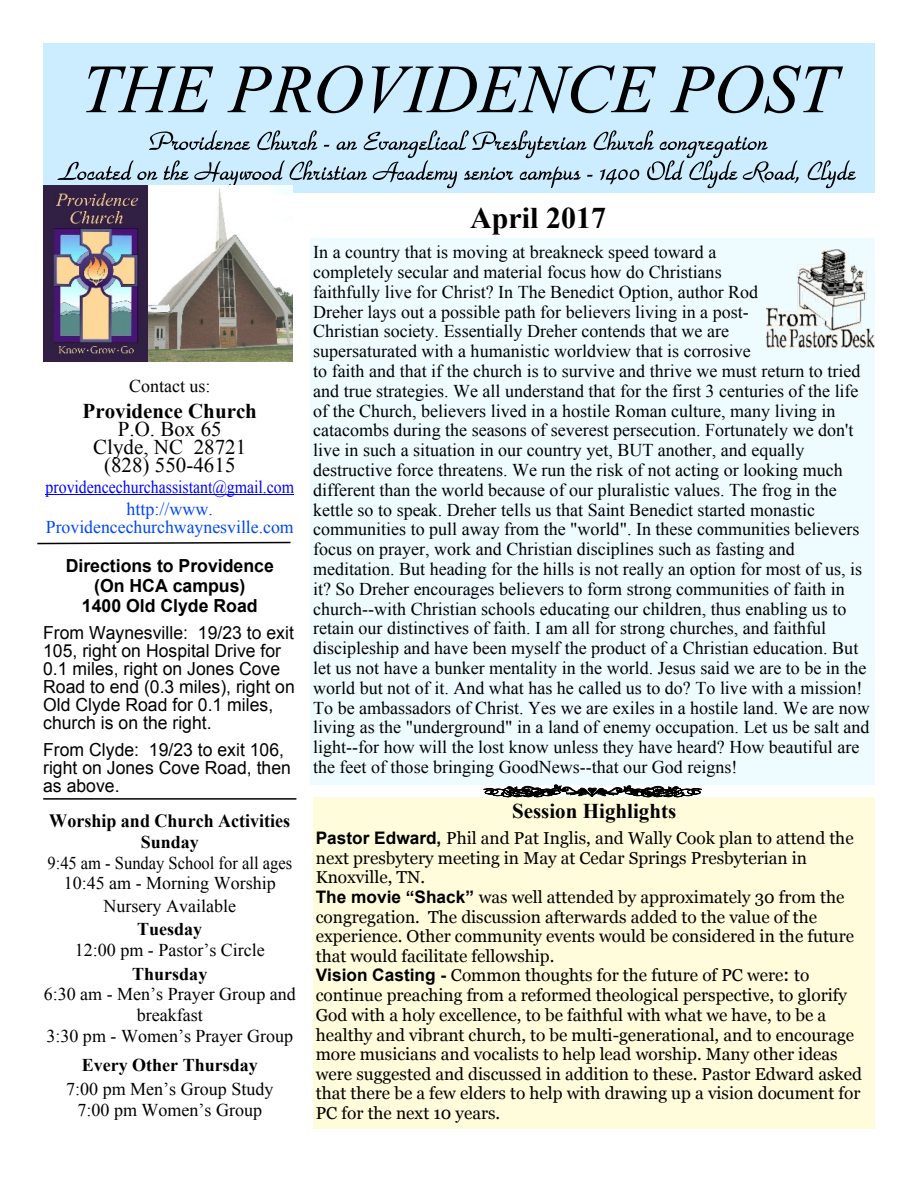
<style>
.page{position:relative;width:918px;height:1188px;background:#fff}
.page>*{position:absolute;margin:0;border:0;box-sizing:border-box;transform-origin:0 0}
.t1{font:italic 69px "Times New Roman";color:#000}
.t2{font:700 30px "Times New Roman";color:#000}
.t3{font:21px/18px "Times New Roman";color:#000;text-align:center}
.t4{font:700 21px "Times New Roman";color:#000}
.t5{font:700 18.75px "Times New Roman";color:#000;scale:.96 1}
.t6{font:18px/19.8px "Times New Roman";color:#000;text-align:center}
.t7{font:18px/18px "Arial";color:#000}
.t8{font:18px/21.5px "Times New Roman";color:#000;text-align:center;scale:.92 1}
.t9{font:700 18px/20.4px "Arial";color:#000;text-align:center}
.t10{font:18px/18px "Times New Roman";color:#0048f4;text-align:center}
.t11{font:700 18px "Times New Roman";color:#000}
.t12{font:18px "Times New Roman";color:#00f;scale:.88 1}
.t13{font:17.25px/19.6px "Georgia";color:#000}
.s1{font-family:"Arial";font-weight:700}
</style>
<div class="page">
<div style="left:310px;top:238px;width:565px;height:547px;background:#effcff"></div>
<div style="left:43px;top:43px;width:832px;height:149px;background:#cbedff"></div>
<svg style="left:57px;top:130px;width:742px;height:58px"></svg>
<svg style="left:808px;top:160px;width:48px;height:28px"></svg>
<img style="left:43px;top:186px;width:250px;height:176px">
<hr style="left:46px;top:495px;width:248px;height:1px;background:#00f">
<svg style="left:37px;top:541px;width:254px;height:4px"></svg>
<hr style="left:43px;top:798px;width:253px;height:2px;background:#000">
<img style="left:767px;top:249px;width:108px;height:98px">
<div style="left:313px;top:797px;width:562px;height:332px;background:#fffcdb"></div>
<svg style="left:484px;top:784px;width:218px;height:14px"></svg>
<h1 class="t1" style="left:81px;top:64px;width:757px">THE PROVIDENCE POST</h1>
<p class="t6" style="left:129px;top:378px;width:83px">Contact us:</p>
<p class="t4" style="left:83px;top:404px;width:176px">Providence Church</p>
<p class="t3" style="left:93px;top:422px;width:155px">P.O. Box 65<br>Clyde, NC 28721 (828) 550-4615</p>
<p class="t12" style="left:46px;top:480px;width:284px">providencechurchassistant@gmail.com</p>
<p class="t10" style="left:46px;top:502px;width:249px">http://www.<br>Providencechurchwaynesville.com</p>
<p class="t9" style="left:66px;top:557px;width:210px">Directions to Providence (On HCA campus)<br>1400 Old Clyde Road</p>
<p class="t7" style="left:43px;top:626px;width:253px">From Waynesville: 19/23 to exit<br>105, right on Hospital Drive for<br>0.1 miles, right on Jones Cove<br>Road to end (0.3 miles), right on<br>Old Clyde Road for 0.1 miles, church is on the right.</p>
<p class="t7" style="left:43px;top:743px;width:249px">From Clyde: 19/23 to exit 106, right on Jones Cove Road, then as above.</p>
<p class="t5" style="left:49px;top:815px;width:253px">Worship and Church Activities</p>
<p class="t11" style="left:141px;top:836px;width:60px">Sunday</p>
<p class="t8" style="left:47px;top:854px;width:267px">9:45 am - Sunday School for all ages<br>10:45 am - Morning Worship<br>Nursery Available</p>
<p class="t11" style="left:137px;top:923px;width:67px">Tuesday</p>
<p class="t6" style="left:75px;top:942px;width:192px">12:00 pm - Pastor’s Circle</p>
<p class="t11" style="left:132px;top:968px;width:77px">Thursday</p>
<p class="t6" style="left:44px;top:986px;width:254px;line-height:20.7px">6:30 am - Men’s Prayer Group and breakfast<br>3:30 pm - Women’s Prayer Group</p>
<p class="t11" style="left:82px;top:1059px;width:178px">Every Other Thursday</p>
<p class="t6" style="left:66px;top:1081px;width:209px;line-height:20.7px">7:00 pm Men’s Group Study<br>7:00 pm Women’s Group</p>
<h2 class="t2" style="left:470px;top:208px;width:137px">April 2017</h2>
<p class="t6" style="left:313px;top:244px;width:558px;text-align:left">In a country that is moving at breakneck speed toward a<br>completely secular and material focus how do Christians<br>faithfully live for Christ? In The Benedict Option, author Rod<br>Dreher lays out a possible path for believers living in a post-<br>Christian society. Essentially Dreher contends that we are<br>supersaturated with a humanistic worldview that is corrosive<br>to faith and that if the church is to survive and thrive we must return to tried and true strategies. We all understand that for the first 3 centuries of the life of the Church, believers lived in a hostile Roman culture, many living in catacombs during the seasons of severest persecution. Fortunately we don't live in such a situation in our country yet, BUT another, and equally destructive force threatens. We run the risk of not acting or looking much different than the world because of our pluralistic values. The frog in the kettle so to speak. Dreher tells us that Saint Benedict started monastic communities to pull away from the "world". In these communities believers focus on prayer, work and Christian disciplines such as fasting and meditation. But heading for the hills is not really an option for most of us, is it? So Dreher encourages believers to form strong communities of faith in church--with Christian schools educating our children, thus enabling us to retain our distinctives of faith. I am all for strong churches, and faithful discipleship and have been myself the product of a Christian education. But let us not have a bunker mentality in the world. Jesus said we are to be in the world but not of it. And what has he called us to do? To live with a mission!<br>To be ambassadors of Christ. Yes we are exiles in a hostile land. We are now living as the "underground" in a land of enemy occupation. Let us be salt and light--for how will the lost know unless they have heard? How beautiful are the feet of those bringing GoodNews--that our God reigns!</p>
<p class="t4" style="left:512px;top:804px;width:166px">Session Highlights</p>
<p class="t13" style="left:316px;top:829px;width:548px"><span class="s1">Pastor Edward,</span> Phil and Pat Inglis, and Wally Cook plan to attend the next presbytery meeting in May at Cedar Springs Presbyterian in Knoxville, TN.<br><span class="s1">The movie “Shack”</span> was well attended by approximately 30 from the congregation. The discussion afterwards added to the value of the experience. Other community events would be considered in the future that would facilitate fellowship.<br><span class="s1">Vision Casting -</span> Common thoughts for the future of PC were<span class="s1">:</span> to continue preaching from a reformed theological perspective, to glorify God with a holy excellence, to be faithful with what we have, to be a healthy and vibrant church, to be multi-generational, and to encourage more musicians and vocalists to help lead worship. Many other ideas were suggested and discussed in addition to these. Pastor Edward asked that there be a few elders to help with drawing up a vision document for PC for the next 10 years.</p>
</div>
